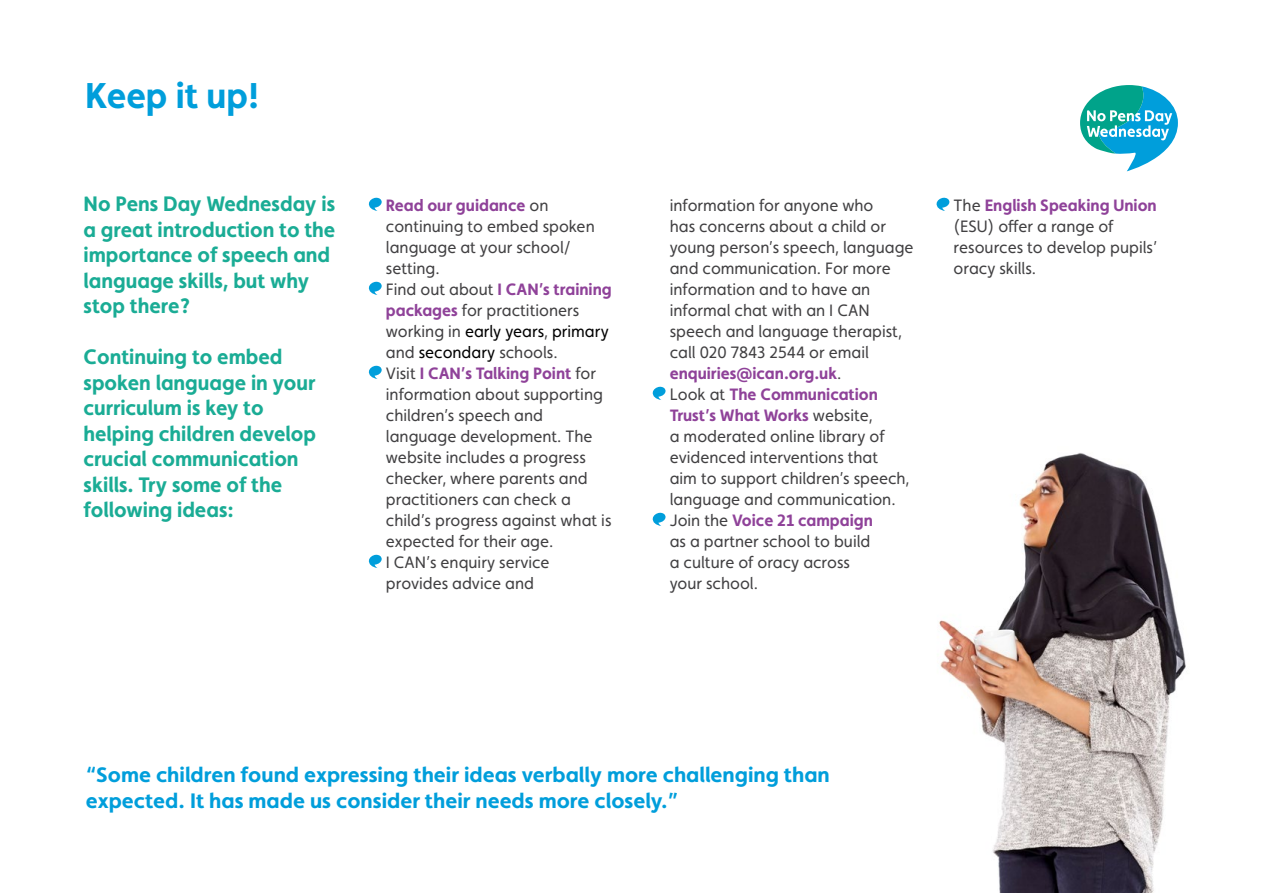
<style>
.page{position:relative;width:1263px;height:893px;background:#fff}
.page>*{position:absolute;margin:0;border:0;box-sizing:border-box;transform-origin:0 0}
.t1{font:700 36px "Faricy New";color:#009edb}
.t2{font:700 21px/25.5px "Faricy New";color:#1aac95}
.t3{font:700 21px/25.5px "Faricy New";color:#009edb;scale:1.05 1}
.t4{font:16.5px/21px "Faricy New";color:#414042}
.s1{font-weight:700;color:#8f4299}
.s2{color:#000}
</style>
<div class="page">
<svg style="left:368px;top:197px;width:14px;height:14px"></svg>
<svg style="left:368px;top:281px;width:14px;height:14px"></svg>
<svg style="left:368px;top:365px;width:14px;height:14px"></svg>
<svg style="left:368px;top:554px;width:14px;height:14px"></svg>
<svg style="left:652px;top:386px;width:14px;height:14px"></svg>
<svg style="left:652px;top:512px;width:14px;height:14px"></svg>
<svg style="left:1080px;top:85px;width:98px;height:86px"></svg>
<img style="left:939px;top:453px;width:247px;height:440px">
<svg style="left:936px;top:197px;width:13px;height:14px"></svg>
<h1 class="t1" style="left:85px;top:73px;width:176px">Keep it up!</h1>
<p class="t2" style="left:84px;top:191px;width:253px">No Pens Day Wednesday is a great introduction to the importance of speech and language skills, but why stop there?</p>
<p class="t2" style="left:84px;top:344px;width:234px">Continuing to embed spoken language in your curriculum is key to helping children develop crucial communication skills. Try some of the following ideas:</p>
<p class="t4" style="left:386px;top:195px;width:227px"><span class="s1">Read our guidance</span> on continuing to embed spoken language at your school/ setting.<br>Find out about <span class="s1">I CAN’s training packages</span> for practitioners working in <span class="s2">early years</span>, <span class="s2">primary </span>and <span class="s2">secondary</span> schools.<br>Visit <span class="s1">I CAN’s Talking Point</span> for information about supporting children’s speech and language development. The website includes a progress checker, where parents and practitioners can check a child’s progress against what is expected for their age.<br>I CAN’s enquiry service provides advice and</p>
<p class="t4" style="left:670px;top:195px;width:245px">information for anyone who<br>has concerns about a child or young person’s speech, language and communication. For more information and to have an informal chat with an I CAN speech and language therapist, call 020 7843 2544 or email <span class="s1">enquiries@ican.org.uk</span>.<br>Look at <span class="s1">The Communication<br>Trust’s What Works</span> website,<br>a moderated online library of evidenced interventions that<br>aim to support children’s speech, language and communication.<br>Join the <span class="s1">Voice 21 campaign<br></span>as a partner school to build<br>a culture of oracy across<br>your school.</p>
<p class="t4" style="left:953px;top:195px;width:205px">The <span class="s1">English Speaking Union </span>(ESU) offer a range of resources to develop pupils’ oracy skills.</p>
<p class="t3" style="left:86px;top:762px;width:710px">“Some children found expressing their ideas verbally more challenging than expected. It has made us consider their needs more closely.”</p>
</div>
